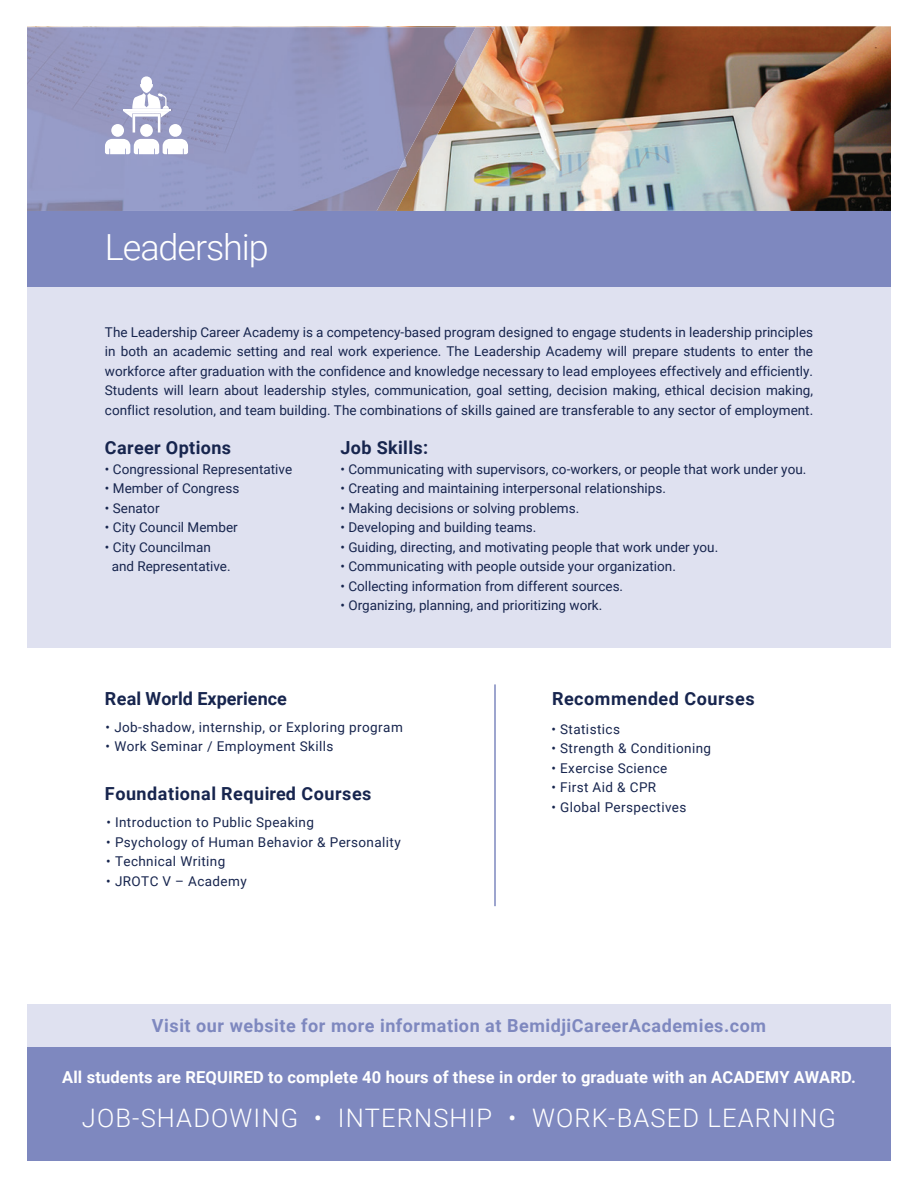
<style>
.page{position:relative;width:918px;height:1188px;background:#fff}
.page>*{position:absolute;margin:0;border:0;box-sizing:border-box;transform-origin:0 0}
.t1{font:300 36px "Roboto";letter-spacing:-.03em;color:#fff}
.t2{font:300 25.5px "Roboto";letter-spacing:.045em;color:#fff}
.t3{font:700 18px "Roboto";letter-spacing:.03em;color:#17254e}
.t4{font:700 18px "Roboto";letter-spacing:.03em;color:#7e88bf}
.t5{font:700 18px "Roboto";color:#17254e}
.t6{font:700 16.5px "Roboto";letter-spacing:.01em;color:#fff}
.t7{font:13.5px/19.5px "Roboto";color:#17254e;text-align:justify}
.t8{font:13.5px "Roboto";letter-spacing:.03em;color:#17254e}
</style>
<div class="page">
<div style="left:27px;top:286px;width:864px;height:362px;background:#dfe1f0"></div>
<img style="left:27px;top:26px;width:864px;height:185px">
<img style="left:476px;top:27px;width:19px;height:184px">
<img style="left:27px;top:27px;width:449px;height:184px">
<div style="left:27px;top:211px;width:864px;height:75px;background:#7e88bf"></div>
<div style="left:27px;top:1004px;width:864px;height:44px;background:#dfe1f0"></div>
<div style="left:27px;top:1048px;width:864px;height:113px;background:#7e88bf"></div>
<hr style="left:494px;top:684px;width:2px;height:222px;background:#7e88bf">
<svg style="left:123px;top:76px;width:47px;height:57px"></svg>
<hr style="left:123px;top:109px;width:47px;height:2px;background:#fff">
<div style="left:140px;top:124px;width:13px;height:13px;background:#fff;border-radius:50%"></div>
<div style="left:111px;top:124px;width:13px;height:13px;background:#fff;border-radius:50%"></div>
<svg style="left:105px;top:139px;width:83px;height:15px"></svg>
<div style="left:169px;top:124px;width:13px;height:13px;background:#fff;border-radius:50%"></div>
<h1 class="t1" style="left:105px;top:222px;width:165px">Leadership</h1>
<p class="t7" style="left:105px;top:322px;width:710px">The Leadership Career Academy is a competency-based program designed to engage students in leadership principles in both an academic setting and real work experience. The Leadership Academy will prepare students to enter the workforce after graduation with the confidence and knowledge necessary to lead employees effectively and efficiently.<br>Students will learn about leadership styles, communication, goal setting, decision making, ethical decision making, conflict resolution, and team building. The combinations of skills gained are transferable to any sector of employment.</p>
<h3 class="t3" style="left:105px;top:435px;width:128px">Career Options</h3>
<p class="t7" style="left:105px;top:459px;width:189px">• Congressional Representative</p>
<p class="t7" style="left:105px;top:478px;width:136px">• Member of Congress</p>
<p class="t7" style="left:105px;top:498px;width:56px">• Senator</p>
<p class="t7" style="left:105px;top:517px;width:134px">• City Council Member</p>
<p class="t7" style="left:112px;top:537px;width:121px;text-indent:-7px">• City Councilman and Representative.</p>
<h3 class="t3" style="left:340px;top:435px;width:89px">Job Skills:</h3>
<p class="t7" style="left:340px;top:459px;width:467px">• Communicating with supervisors, co-workers, or people that work under you.</p>
<p class="t7" style="left:340px;top:478px;width:327px">• Creating and maintaining interpersonal relationships.</p>
<p class="t7" style="left:340px;top:498px;width:240px">• Making decisions or solving problems.</p>
<p class="t7" style="left:340px;top:517px;width:198px">• Developing and building teams.</p>
<p class="t7" style="left:340px;top:537px;width:379px">• Guiding, directing, and motivating people that work under you.</p>
<p class="t7" style="left:340px;top:556px;width:337px">• Communicating with people outside your organization.</p>
<p class="t7" style="left:340px;top:576px;width:284px">• Collecting information from different sources.</p>
<p class="t7" style="left:340px;top:595px;width:263px">• Organizing, planning, and prioritizing work.</p>
<h3 class="t5" style="left:105px;top:686px;width:183px">Real World Experience</h3>
<p class="t8" style="left:106px;top:717px;width:299px">• Job-shadow, internship, or Exploring program</p>
<p class="t8" style="left:106px;top:737px;width:229px">• Work Seminar / Employment Skills</p>
<h3 class="t3" style="left:105px;top:781px;width:268px">Foundational Required Courses</h3>
<p class="t8" style="left:106px;top:813px;width:209px">• Introduction to Public Speaking</p>
<p class="t8" style="left:106px;top:833px;width:296px">• Psychology of Human Behavior &amp; Personality</p>
<p class="t8" style="left:106px;top:852px;width:120px">• Technical Writing</p>
<p class="t8" style="left:106px;top:872px;width:142px">• JROTC V – Academy</p>
<h3 class="t3" style="left:552px;top:686px;width:204px">Recommended Courses</h3>
<p class="t8" style="left:551px;top:720px;width:70px">• Statistics</p>
<p class="t8" style="left:551px;top:739px;width:161px">• Strength &amp; Conditioning</p>
<p class="t8" style="left:551px;top:759px;width:117px">• Exercise Science</p>
<p class="t8" style="left:551px;top:778px;width:106px">• First Aid &amp; CPR</p>
<p class="t8" style="left:551px;top:798px;width:137px">• Global Perspectives</p>
<h3 class="t4" style="left:152px;top:1013px;width:616px">Visit our website for more information at BemidjiCareerAcademies.com</h3>
<p class="t6" style="left:62px;top:1066px;width:795px">All students are REQUIRED to complete 40 hours of these in order to graduate with an ACADEMY AWARD.</p>
<h2 class="t2" style="left:82px;top:1100px;width:756px">JOB-SHADOWING • INTERNSHIP • WORK-BASED LEARNING</h2>
</div>
